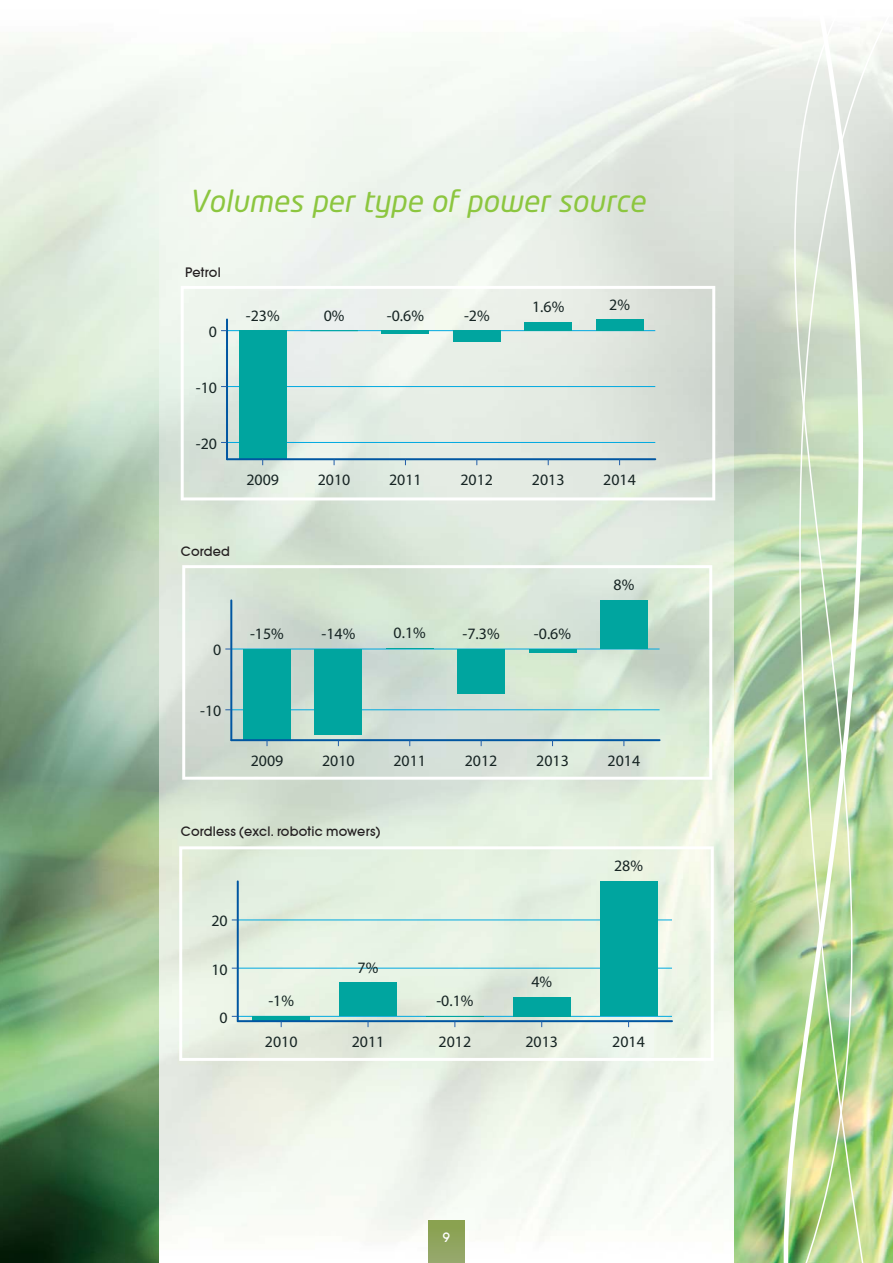
<style>
.page{position:relative;width:893px;height:1263px;background:#fff}
.page>*{position:absolute;margin:0;border:0;box-sizing:border-box;transform-origin:0 0}
.t1{font:italic 30px "Neo Tech";color:#8cc63f}
.t2{font:15.9px "Myriad Pro";color:#162423}
.t3{font:14.25px "Avant Garde Md ITCTT";letter-spacing:.015em;color:#231f20}
.t4{font:14.25px "Avant Garde Md ITCTT";color:#fff}
</style>
<div class="page">
<img style="left:0;top:27px;width:784px;height:1236px">
<svg style="left:863px;top:27px;width:30px;height:1236px;background:#c3dab0"></svg>
<img style="left:784px;top:25px;width:79px;height:1238px">
<svg style="left:182px;top:565px;width:530px;height:215px;background:#badacf"></svg>
<svg style="left:181px;top:286px;width:534px;height:214px;background:#cfe3dd"></svg>
<svg style="left:179px;top:846px;width:535px;height:215px;background:#cce7db"></svg>
<div style="left:428px;top:1221px;width:37px;height:42px;background:linear-gradient(to bottom,#88a14c,#96a86e)"></div>
<h1 class="t1" style="left:189px;top:186px;width:458px">Volumes per type of power source</h1>
<p class="t3" style="left:185px;top:264px;width:37px">Petrol</p>
<p class="t2" style="left:209px;top:322px;width:10px">0</p>
<p class="t2" style="left:196px;top:378px;width:23px">-10</p>
<p class="t2" style="left:196px;top:434px;width:23px">-20</p>
<p class="t2" style="left:246px;top:306px;width:35px">-23%</p>
<p class="t2" style="left:324px;top:306px;width:22px">0%</p>
<p class="t2" style="left:387px;top:306px;width:39px">-0.6%</p>
<p class="t2" style="left:464px;top:306px;width:27px">-2%</p>
<p class="t2" style="left:532px;top:297px;width:34px">1.6%</p>
<p class="t2" style="left:609px;top:295px;width:22px">2%</p>
<p class="t2" style="left:246px;top:470px;width:34px">2009</p>
<p class="t2" style="left:318px;top:470px;width:34px">2010</p>
<p class="t2" style="left:389px;top:470px;width:34px">2011</p>
<p class="t2" style="left:460px;top:470px;width:34px">2012</p>
<p class="t2" style="left:532px;top:470px;width:34px">2013</p>
<p class="t2" style="left:603px;top:470px;width:34px">2014</p>
<p class="t3" style="left:181px;top:543px;width:51px">Corded</p>
<p class="t2" style="left:213px;top:641px;width:10px">0</p>
<p class="t2" style="left:200px;top:701px;width:23px">-10</p>
<p class="t2" style="left:250px;top:624px;width:35px">-15%</p>
<p class="t2" style="left:321px;top:624px;width:35px">-14%</p>
<p class="t2" style="left:394px;top:624px;width:34px">0.1%</p>
<p class="t2" style="left:463px;top:624px;width:39px">-7.3%</p>
<p class="t2" style="left:534px;top:624px;width:39px">-0.6%</p>
<p class="t2" style="left:613px;top:576px;width:22px">8%</p>
<p class="t2" style="left:251px;top:751px;width:34px">2009</p>
<p class="t2" style="left:322px;top:751px;width:34px">2010</p>
<p class="t2" style="left:393px;top:751px;width:34px">2011</p>
<p class="t2" style="left:465px;top:751px;width:34px">2012</p>
<p class="t2" style="left:536px;top:751px;width:34px">2013</p>
<p class="t2" style="left:607px;top:751px;width:34px">2014</p>
<p class="t3" style="left:181px;top:823px;width:201px">Cordless (excl. robotic mowers)</p>
<p class="t2" style="left:211px;top:911px;width:18px">20</p>
<p class="t2" style="left:211px;top:960px;width:18px">10</p>
<p class="t2" style="left:220px;top:1008px;width:10px">0</p>
<p class="t2" style="left:268px;top:991px;width:27px">-1%</p>
<p class="t2" style="left:358px;top:958px;width:22px">7%</p>
<p class="t2" style="left:436px;top:991px;width:39px">-0.1%</p>
<p class="t2" style="left:531px;top:972px;width:22px">4%</p>
<p class="t2" style="left:614px;top:857px;width:30px">28%</p>
<p class="t2" style="left:265px;top:1032px;width:34px">2010</p>
<p class="t2" style="left:352px;top:1032px;width:34px">2011</p>
<p class="t2" style="left:439px;top:1032px;width:34px">2012</p>
<p class="t2" style="left:525px;top:1032px;width:34px">2013</p>
<p class="t2" style="left:612px;top:1032px;width:34px">2014</p>
<p class="t4" style="left:443px;top:1229px;width:9px">9</p>
</div>
